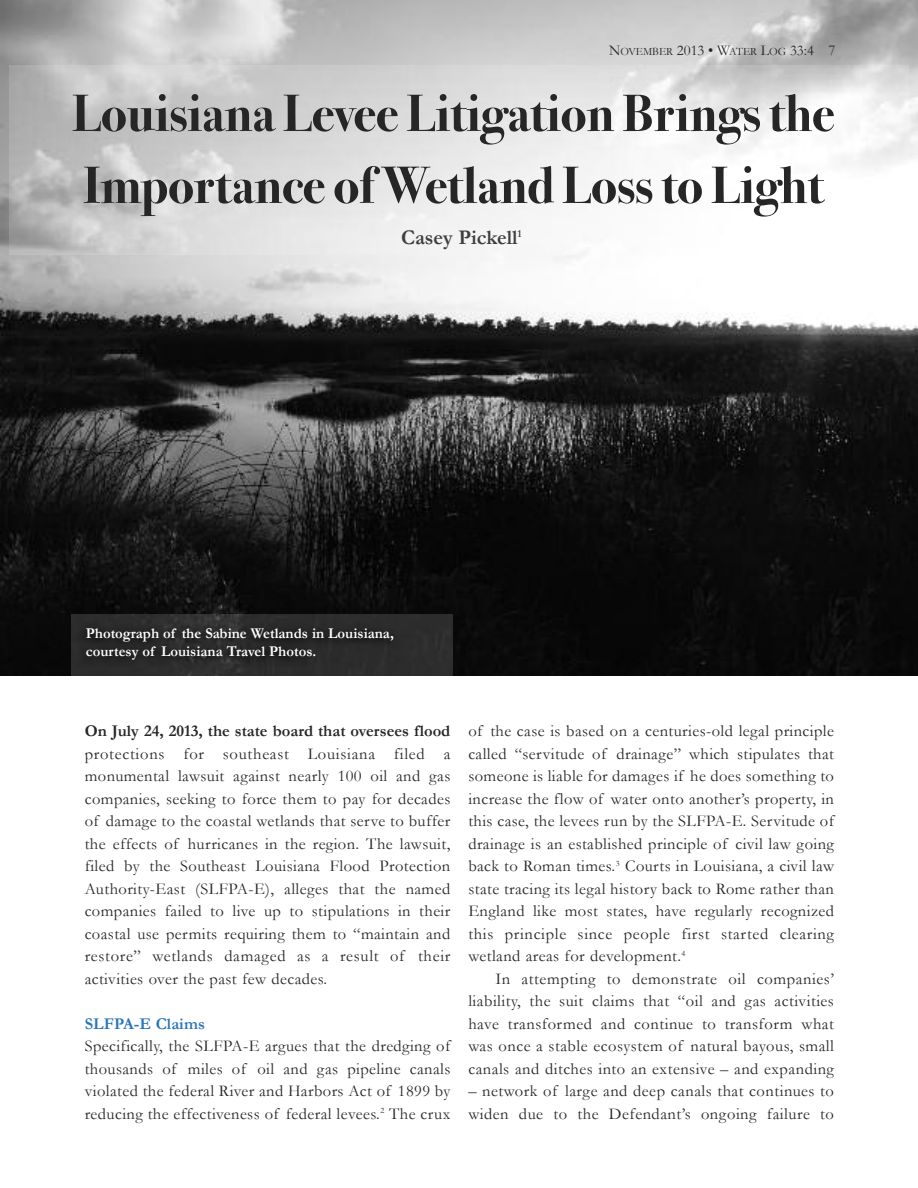
<style>
.page{position:relative;width:918px;height:1188px;background:#fff}
.page>*{position:absolute;margin:0;border:0;box-sizing:border-box;transform-origin:0 0}
.t1{font:52.5px/72px "Bodoni Svty Two ITCTT Bold";letter-spacing:-.005em;color:#272627}
.t2{font:700 21px "Garamond";color:#3f3e3f}
.t3{font:16.5px/22.5px "Garamond";letter-spacing:.03em;color:#272627;text-align:justify}
.t4{font:700 16.5px "Garamond";color:#272627}
.t5{font:700 16.5px "Garamond";letter-spacing:.005em;color:#2975bb}
.t6{font:700 15px/18px "Garamond";color:#fff}
.t7{font:15px "Garamond";color:#272627}
.s1{font-size:11.25px}
</style>
<div class="page">
<img style="left:1px;top:0;width:917px;height:675px">
<img style="left:72px;top:614px;width:381px;height:62px">
<img style="left:10px;top:66px;width:898px;height:189px">
<p class="t7" style="left:609px;top:42px;width:228px">N<span class="s1">OVEMbER</span> 2013 • W<span class="s1">ATER</span> L<span class="s1">OG</span> 33:4 7</p>
<h1 class="t1" style="left:72px;top:78px;width:764px">Louisiana Levee Litigation Brings the<br>Importance of Wetland Loss to Light</h1>
<p class="t2" style="left:401px;top:226px;width:122px">Casey Pickell<sup>1</sup></p>
<p class="t6" style="left:86px;top:624px;width:309px">Photograph of the Sabine Wetlands in Louisiana, courtesy of Louisiana travel Photos.</p>
<p class="t4" style="left:85px;top:722px;width:367px">on July 24, 2013, the state board that oversees flood</p>
<p class="t3" style="left:85px;top:742px;width:367px">protections for southeast Louisiana filed a monumental lawsuit against nearly 100 oil and gas companies, seeking to force them to pay for decades of damage to the coastal wetlands that serve to buffer the effects of hurricanes in the region. The lawsuit, filed by the Southeast Louisiana Flood Protection Authority-East (SLFPA-E), alleges that the named companies failed to live up to stipulations in their coastal use permits requiring them to “maintain and restore” wetlands damaged as a result of their activities over the past few decades.</p>
<p class="t5" style="left:85px;top:1014px;width:122px">SLFPa-e Claims</p>
<p class="t3" style="left:85px;top:1035px;width:367px">Specifically, the SLFPA-E argues that the dredging of thousands of miles of oil and gas pipeline canals violated the federal River and Harbors Act of 1899 by reducing the effectiveness of federal levees.<sup>2</sup> The crux</p>
<p class="t3" style="left:468px;top:720px;width:367px">of the case is based on a centuries-old legal principle called “servitude of drainage” which stipulates that someone is liable for damages if he does something to increase the flow of water onto another’s property, in this case, the levees run by the SLFPA-E. Servitude of drainage is an established principle of civil law going back to Roman times.<sup>3</sup> Courts in Louisiana, a civil law state tracing its legal history back to Rome rather than England like most states, have regularly recognized this principle since people first started clearing wetland areas for development.<sup>4</sup></p>
<p class="t3" style="left:468px;top:967px;width:367px;text-indent:27px">In attempting to demonstrate oil companies’ liability, the suit claims that “oil and gas activities have transformed and continue to transform what was once a stable ecosystem of natural bayous, small canals and ditches into an extensive – and expanding</p>
<p class="t3" style="left:468px;top:1080px;width:367px">– network of large and deep canals that continues to widen due to the Defendant’s ongoing failure to</p>
</div>
